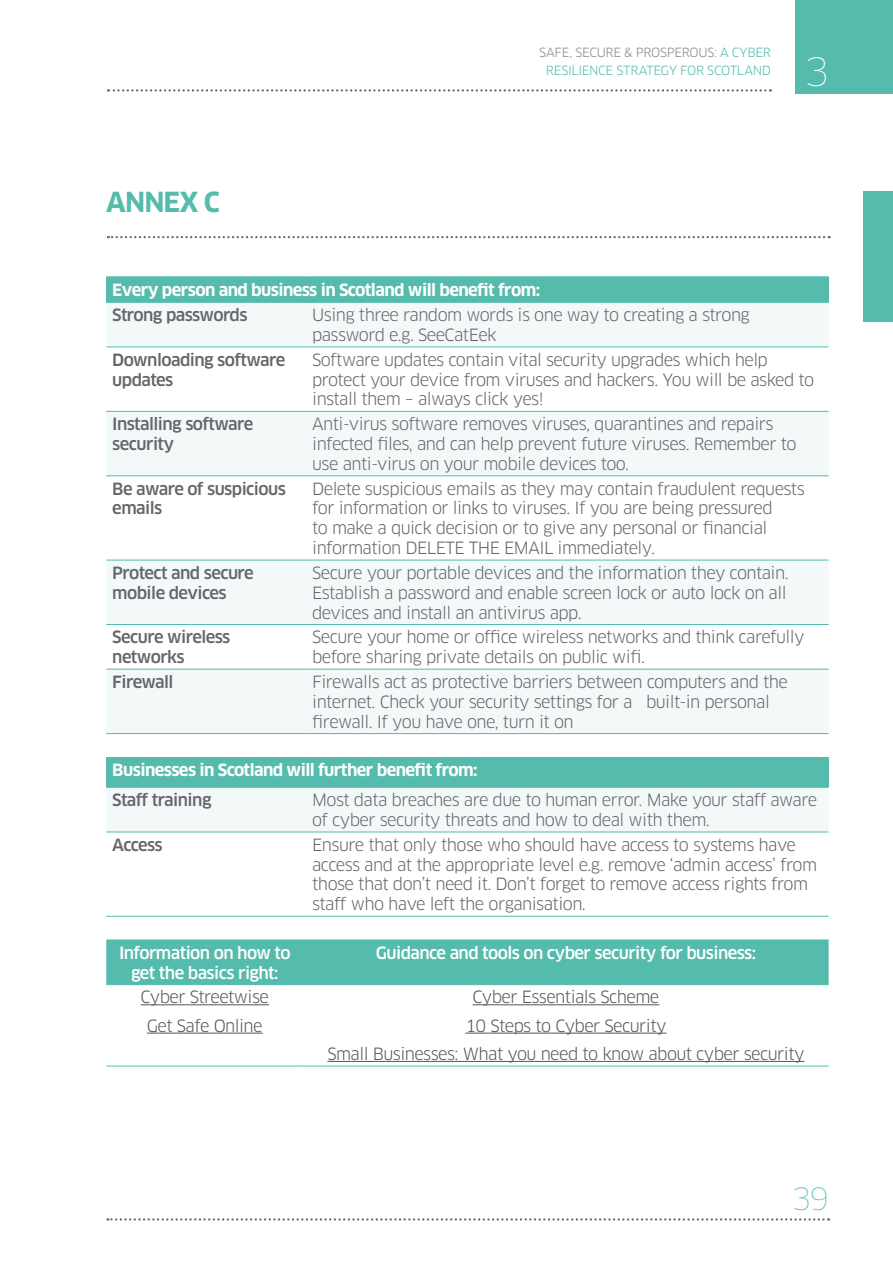
<style>
.page{position:relative;width:893px;height:1263px;background:#fff}
.page>*{position:absolute;margin:0;border:0;box-sizing:border-box;transform-origin:0 0}
.t1{font:100 38.25px "Clan";color:#fff}
.t2{font:100 30px "Clan";color:#54bbad}
.t3{font:700 27px "Clan";letter-spacing:-.035em;color:#54bbad}
.t4{font:16.5px/19.8px "Clan";letter-spacing:-.035em;color:#65656a}
.t5{font:500 16.5px/19.8px "Clan";letter-spacing:-.035em;color:#65656a}
.t6{font:16.5px/28.3px "Clan";letter-spacing:-.035em;color:#56565a;text-align:center}
.t7{font:700 16.5px "Clan";letter-spacing:-.035em;color:#fff}
.t8{font:500 16.5px/19.8px "Clan";letter-spacing:-.035em;color:#fff;text-align:center}
.t9{font:12.45px/18px "Clan";letter-spacing:-.025em;color:#54bbad;text-align:center}
.s1{color:#8a8a8d}
</style>
<div class="page">
<div style="left:863px;top:191px;width:30px;height:131px;background:#54bbad"></div>
<div style="left:795px;top:0;width:98px;height:94px;background:#54bbad"></div>
<svg style="left:108px;top:89px;width:663px;height:3px"></svg>
<svg style="left:107px;top:1218px;width:722px;height:2px"></svg>
<svg style="left:108px;top:236px;width:722px;height:2px"></svg>
<div style="left:106px;top:277px;width:723px;height:25px;background:#54bbad"></div>
<svg style="left:106px;top:303px;width:723px;height:529px;fill:#f2f9f8"></svg>
<div style="left:106px;top:757px;width:723px;height:30px;background:#54bbad"></div>
<hr style="left:106px;top:276px;width:200px;height:1px;background:#54bbad">
<hr style="left:306px;top:276px;width:523px;height:1px;background:#54bbad">
<hr style="left:106px;top:302px;width:200px;height:1px;background:#54bbad">
<hr style="left:306px;top:302px;width:523px;height:1px;background:#54bbad">
<hr style="left:106px;top:347px;width:200px;height:1px;background:#54bbad">
<hr style="left:306px;top:347px;width:523px;height:1px;background:#54bbad">
<hr style="left:106px;top:916px;width:200px;height:1px;background:#54bbad">
<hr style="left:306px;top:916px;width:523px;height:1px;background:#54bbad">
<hr style="left:106px;top:411px;width:200px;height:1px;background:#54bbad">
<hr style="left:306px;top:411px;width:523px;height:1px;background:#54bbad">
<hr style="left:106px;top:475px;width:200px;height:1px;background:#54bbad">
<hr style="left:306px;top:475px;width:523px;height:1px;background:#54bbad">
<hr style="left:106px;top:560px;width:200px;height:1px;background:#54bbad">
<hr style="left:306px;top:560px;width:523px;height:1px;background:#54bbad">
<hr style="left:106px;top:624px;width:200px;height:1px;background:#54bbad">
<hr style="left:306px;top:624px;width:523px;height:1px;background:#54bbad">
<hr style="left:106px;top:669px;width:200px;height:1px;background:#54bbad">
<hr style="left:306px;top:669px;width:523px;height:1px;background:#54bbad">
<hr style="left:106px;top:733px;width:200px;height:1px;background:#54bbad">
<hr style="left:306px;top:733px;width:523px;height:1px;background:#54bbad">
<hr style="left:106px;top:832px;width:200px;height:1px;background:#54bbad">
<hr style="left:306px;top:832px;width:523px;height:1px;background:#54bbad">
<hr style="left:106px;top:787px;width:200px;height:1px;background:#54bbad">
<hr style="left:306px;top:787px;width:523px;height:1px;background:#54bbad">
<div style="left:106px;top:941px;width:723px;height:43px;background:#54bbad"></div>
<hr style="left:106px;top:1066px;width:197px;height:1px;background:#54bbad">
<hr style="left:303px;top:1066px;width:526px;height:1px;background:#54bbad">
<hr style="left:106px;top:940px;width:197px;height:1px;background:#54bbad">
<hr style="left:303px;top:940px;width:526px;height:1px;background:#54bbad">
<hr style="left:106px;top:984px;width:197px;height:1px;background:#54bbad">
<hr style="left:303px;top:984px;width:526px;height:1px;background:#54bbad">
<hr style="left:141px;top:1004px;width:128px;height:1px;background:#56565a">
<hr style="left:147px;top:1033px;width:116px;height:1px;background:#56565a">
<hr style="left:473px;top:1004px;width:186px;height:1px;background:#56565a">
<hr style="left:465px;top:1033px;width:202px;height:1px;background:#56565a">
<hr style="left:327px;top:1061px;width:477px;height:1px;background:#56565a">
<h3 class="t3" style="left:106px;top:186px;width:115px">ANNEX C</h3>
<p class="t9" style="left:539px;top:44px;width:233px"><span class="s1">SAFE, SECURE &amp; PROSPEROUS:</span> A CYBER<br>RESILIENCE STRATEGY FOR SCOTLAND</p>
<h1 class="t1" style="left:804px;top:49px;width:27px">3</h1>
<p class="t7" style="left:112px;top:279px;width:429px">Every person and business in Scotland will benefit from:</p>
<p class="t5" style="left:112px;top:305px;width:137px">Strong passwords</p>
<p class="t4" style="left:312px;top:305px;width:439px">Using three random words is one way to creating a strong password e.g. SeeCatEek</p>
<p class="t5" style="left:112px;top:350px;width:175px">Downloading software updates</p>
<p class="t4" style="left:312px;top:350px;width:504px">Software updates contain vital security upgrades which help protect your device from viruses and hackers. You will be asked to install them – always click yes!</p>
<p class="t5" style="left:112px;top:414px;width:143px">Installing software security</p>
<p class="t4" style="left:312px;top:414px;width:486px">Anti-virus software removes viruses, quarantines and repairs infected files, and can help prevent future viruses. Remember to use anti-virus on your mobile devices too.</p>
<p class="t5" style="left:112px;top:479px;width:175px">Be aware of suspicious emails</p>
<p class="t4" style="left:312px;top:479px;width:494px">Delete suspicious emails as they may contain fraudulent requests for information or links to viruses. If you are being pressured<br>to make a quick decision or to give any personal or financial information DELETE THE EMAIL immediately.</p>
<p class="t5" style="left:112px;top:563px;width:143px">Protect and secure mobile devices</p>
<p class="t4" style="left:312px;top:563px;width:478px">Secure your portable devices and the information they contain.<br>Establish a password and enable screen lock or auto lock on all devices and install an antivirus app.</p>
<p class="t5" style="left:112px;top:628px;width:120px">Secure wireless networks</p>
<p class="t4" style="left:312px;top:628px;width:494px">Secure your home or office wireless networks and think carefully before sharing private details on public wifi.</p>
<p class="t5" style="left:112px;top:672px;width:63px">Firewall</p>
<p class="t4" style="left:312px;top:672px;width:477px">Firewalls act as protective barriers between computers and the internet. Check your security settings for a built-in personal firewall. If you have one, turn it on</p>
<p class="t7" style="left:112px;top:760px;width:367px">Businesses in Scotland will further benefit from:</p>
<p class="t5" style="left:112px;top:790px;width:101px">Staff training</p>
<p class="t4" style="left:312px;top:790px;width:507px">Most data breaches are due to human error. Make your staff aware of cyber security threats and how to deal with them.</p>
<p class="t5" style="left:112px;top:835px;width:52px">Access</p>
<p class="t4" style="left:312px;top:835px;width:506px">Ensure that only those who should have access to systems have access and at the appropriate level e.g. remove ‘admin access’ from those that don’t need it. Don’t forget to remove access rights from staff who have left the organisation.</p>
<p class="t8" style="left:119px;top:943px;width:173px">Information on how to get the basics right:</p>
<p class="t8" style="left:376px;top:943px;width:382px">Guidance and tools on cyber security for business:</p>
<p class="t6" style="left:141px;top:983px;width:130px">Cyber Streetwise<br>Get Safe Online</p>
<p class="t6" style="left:327px;top:983px;width:479px">Cyber Essentials Scheme<br>10 Steps to Cyber Security<br>Small Businesses: What you need to know about cyber security</p>
<h2 class="t2" style="left:791px;top:1180px;width:39px">39</h2>
</div>
